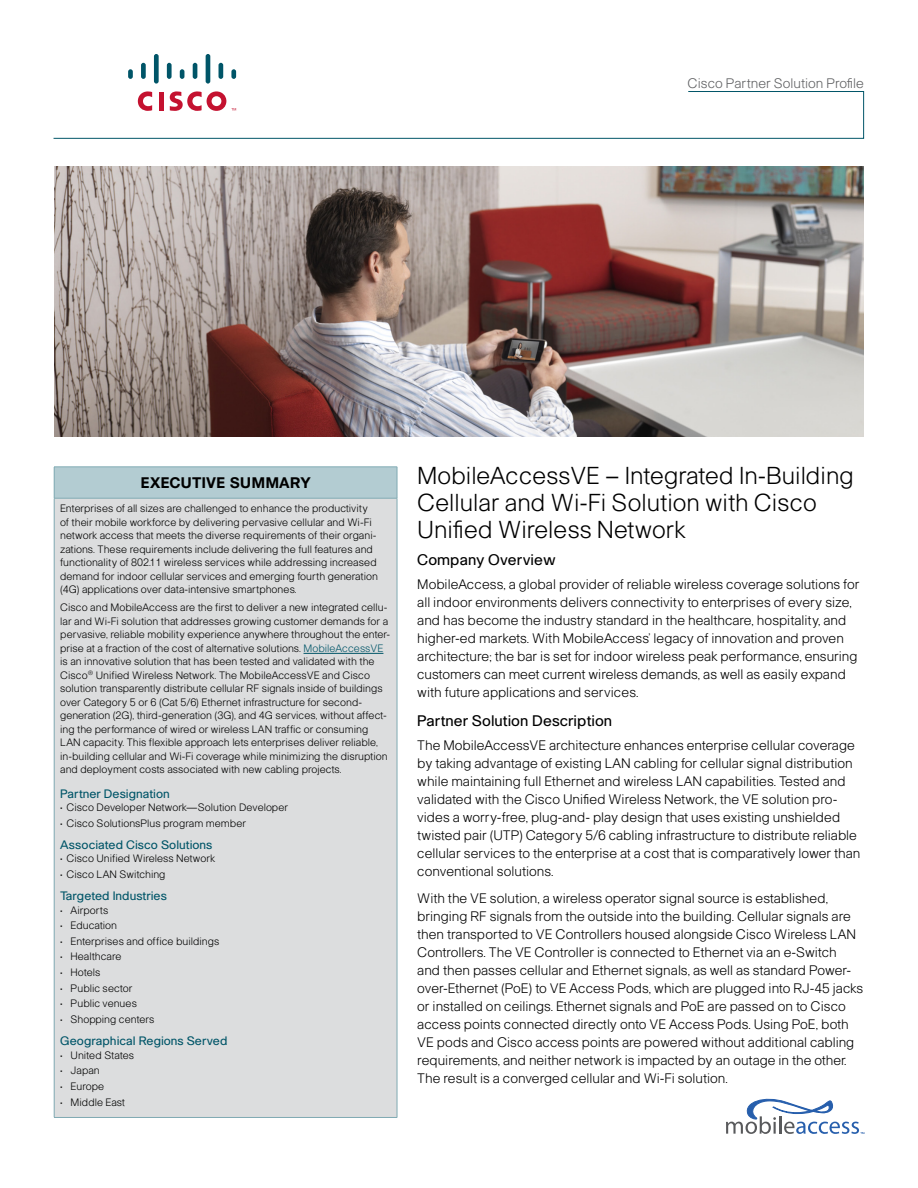
<style>
.page{position:relative;width:918px;height:1188px;background:#fff}
.page>*{position:absolute;margin:0;border:0;box-sizing:border-box;transform-origin:0 0}
.Headline{font:300 24px/27px "Cisco";color:#000}
.SubHead1{font:15px "Cisco";color:#000}
.CellBody{font:700 15px "Cisco";color:#000}
.Body{font:300 13.5px/18px "Cisco";color:#000}
.Document_Description{font:300 13.5px "Cisco";color:#5f6062}
.CH1_CellHead1{font:12px "Cisco";color:#005568}
.CellBody-2{font:300 10.5px/13.5px "Cisco";color:#000}
.CellBullet{font:300 10.5px "Cisco";color:#000}
.s1{color:#005568}
</style>
<div class="page">
<div style="left:54px;top:467px;width:343px;height:31px;background:#b3ccd2"></div>
<div style="left:54px;top:498px;width:343px;height:619px;background:#dcddde"></div>
<hr style="left:54px;top:467px;width:343px;height:1px;background:#80aab3">
<hr style="left:54px;top:467px;width:1px;height:31px;background:#80aab3">
<hr style="left:397px;top:467px;width:1px;height:31px;background:#80aab3">
<hr style="left:54px;top:498px;width:343px;height:1px;background:#80aab3">
<hr style="left:54px;top:498px;width:1px;height:619px;background:#80aab3">
<hr style="left:397px;top:498px;width:1px;height:619px;background:#80aab3">
<hr style="left:54px;top:1117px;width:343px;height:1px;background:#80aab3">
<hr style="left:304px;top:653px;width:79px;height:1px;background:#005568">
<div style="left:128px;top:69px;width:5px;height:10px;background:#005568;border-radius:2px"></div>
<div style="left:141px;top:63px;width:5px;height:16px;background:#005568;border-radius:2px"></div>
<div style="left:154px;top:54px;width:5px;height:30px;background:#005568;border-radius:2px"></div>
<div style="left:167px;top:63px;width:5px;height:16px;background:#005568;border-radius:2px"></div>
<svg style="left:180px;top:69px;width:4px;height:10px"></svg>
<hr style="left:193px;top:63px;width:4px;height:16px;background:#005568;border-radius:2px">
<hr style="left:206px;top:54px;width:4px;height:30px;background:#005568;border-radius:2px">
<hr style="left:219px;top:63px;width:4px;height:16px;background:#005568;border-radius:2px">
<div style="left:231px;top:69px;width:5px;height:10px;background:#005568;border-radius:2px"></div>
<svg style="left:53px;top:91px;width:811px;height:48px"></svg>
<img style="left:54px;top:166px;width:810px;height:270px">
<svg style="left:726px;top:1098px;width:138px;height:36px"></svg>
<p class="Document_Description" style="left:688px;top:75px;width:178px">Cisco Partner Solution Profile</p>
<p class="CellBody" style="left:141px;top:474px;width:172px">EXECUTIVE SUMMARY</p>
<p class="CellBody-2" style="left:60px;top:502px;width:319px">Enterprises of all sizes are challenged to enhance the productivity of their mobile workforce by delivering pervasive cellular and Wi-Fi network access that meets the diverse requirements of their organi&shy;zations. These requirements include delivering the full features and functionality of 802.11 wireless services while addressing increased demand for indoor cellular services and emerging fourth generation (4G) applications over data-intensive smartphones.</p>
<p class="CellBody-2" style="left:60px;top:601px;width:332px">Cisco and MobileAccess are the first to deliver a new integrated cellu&shy;lar and Wi-Fi solution that addresses growing customer demands for a pervasive, reliable mobility experience anywhere throughout the enter&shy;prise at a fraction of the cost of alternative solutions. <span class="s1">MobileAccessVE </span>is an innovative solution that has been tested and validated with the Cisco<sup>®</sup> Unified Wireless Network. The MobileAccessVE and Cisco solution transparently distribute cellular RF signals inside of buildings over Category 5 or 6 (Cat 5/6) Ethernet infrastructure for second&shy;generation (2G), third-generation (3G), and 4G services, without affect&shy;ing the performance of wired or wireless LAN traffic or consuming LAN capacity. This flexible approach lets enterprises deliver reliable, in-building cellular and Wi-Fi coverage while minimizing the disruption and deployment costs associated with new cabling projects.</p>
<p class="CH1_CellHead1" style="left:60px;top:786px;width:111px">Partner Designation</p>
<p class="CellBullet" style="left:60px;top:801px;width:229px">• Cisco Developer Network—Solution Developer</p>
<p class="CellBullet" style="left:60px;top:817px;width:187px">• Cisco SolutionsPlus program member</p>
<p class="CH1_CellHead1" style="left:60px;top:838px;width:154px">Associated Cisco Solutions</p>
<p class="CellBullet" style="left:60px;top:852px;width:156px">• Cisco Unified Wireless Network</p>
<p class="CellBullet" style="left:60px;top:868px;width:107px">• Cisco LAN Switching</p>
<p class="CH1_CellHead1" style="left:60px;top:889px;width:108px">Targeted Industries</p>
<p class="CellBody-2" style="left:60px;top:903px;width:50px">• Airports</p>
<p class="CellBody-2" style="left:60px;top:919px;width:58px">• Education</p>
<p class="CellBody-2" style="left:60px;top:934px;width:161px">• Enterprises and office buildings</p>
<p class="CellBody-2" style="left:60px;top:950px;width:63px">• Healthcare</p>
<p class="CellBody-2" style="left:60px;top:965px;width:42px">• Hotels</p>
<p class="CellBody-2" style="left:60px;top:981px;width:74px">• Public sector</p>
<p class="CellBody-2" style="left:60px;top:997px;width:78px">• Public venues</p>
<p class="CellBody-2" style="left:60px;top:1012px;width:96px">• Shopping centers</p>
<p class="CH1_CellHead1" style="left:60px;top:1034px;width:169px">Geographical Regions Served</p>
<p class="CellBody-2" style="left:60px;top:1048px;width:75px">• United States</p>
<p class="CellBody-2" style="left:60px;top:1064px;width:41px">• Japan</p>
<p class="CellBody-2" style="left:60px;top:1079px;width:46px">• Europe</p>
<p class="CellBody-2" style="left:60px;top:1095px;width:66px">• Middle East</p>
<p class="Headline" style="left:417px;top:462px;width:438px">MobileAccessVE – Integrated In-Building<br>Cellular and Wi-Fi Solution with Cisco<br>Unified Wireless Network</p>
<p class="SubHead1" style="left:417px;top:551px;width:140px">Company Overview</p>
<p class="Body" style="left:417px;top:575px;width:444px">MobileAccess, a global provider of reliable wireless coverage solutions for all indoor environments delivers connectivity to enterprises of every size, and has become the industry standard in the healthcare, hospitality, and higher-ed markets. With MobileAccess’ legacy of innovation and proven architecture; the bar is set for indoor wireless peak performance, ensuring customers can meet current wireless demands, as well as easily expand with future applications and services.</p>
<p class="SubHead1" style="left:417px;top:712px;width:196px">Partner Solution Description</p>
<p class="Body" style="left:417px;top:736px;width:445px">The MobileAccessVE architecture enhances enterprise cellular coverage by taking advantage of existing LAN cabling for cellular signal distribution while maintaining full Ethernet and wireless LAN capabilities. Tested and validated with the Cisco Unified Wireless Network, the VE solution pro&shy;vides a worry-free, plug-and- play design that uses existing unshielded twisted pair (UTP) Category 5/6 cabling infrastructure to distribute reliable cellular services to the enterprise at a cost that is comparatively lower than conventional solutions.</p>
<p class="Body" style="left:417px;top:889px;width:447px">With the VE solution, a wireless operator signal source is established, bringing RF signals from the outside into the building. Cellular signals are then transported to VE Controllers housed alongside Cisco Wireless LAN Controllers. The VE Controller is connected to Ethernet via an e-Switch<br>and then passes cellular and Ethernet signals, as well as standard Power&shy;over-Ethernet (PoE) to VE Access Pods, which are plugged into RJ-45 jacks or installed on ceilings. Ethernet signals and PoE are passed on to Cisco access points connected directly onto VE Access Pods. Using PoE, both VE pods and Cisco access points are powered without additional cabling requirements, and neither network is impacted by an outage in the other.<br>The result is a converged cellular and Wi-Fi solution.</p>
</div>
